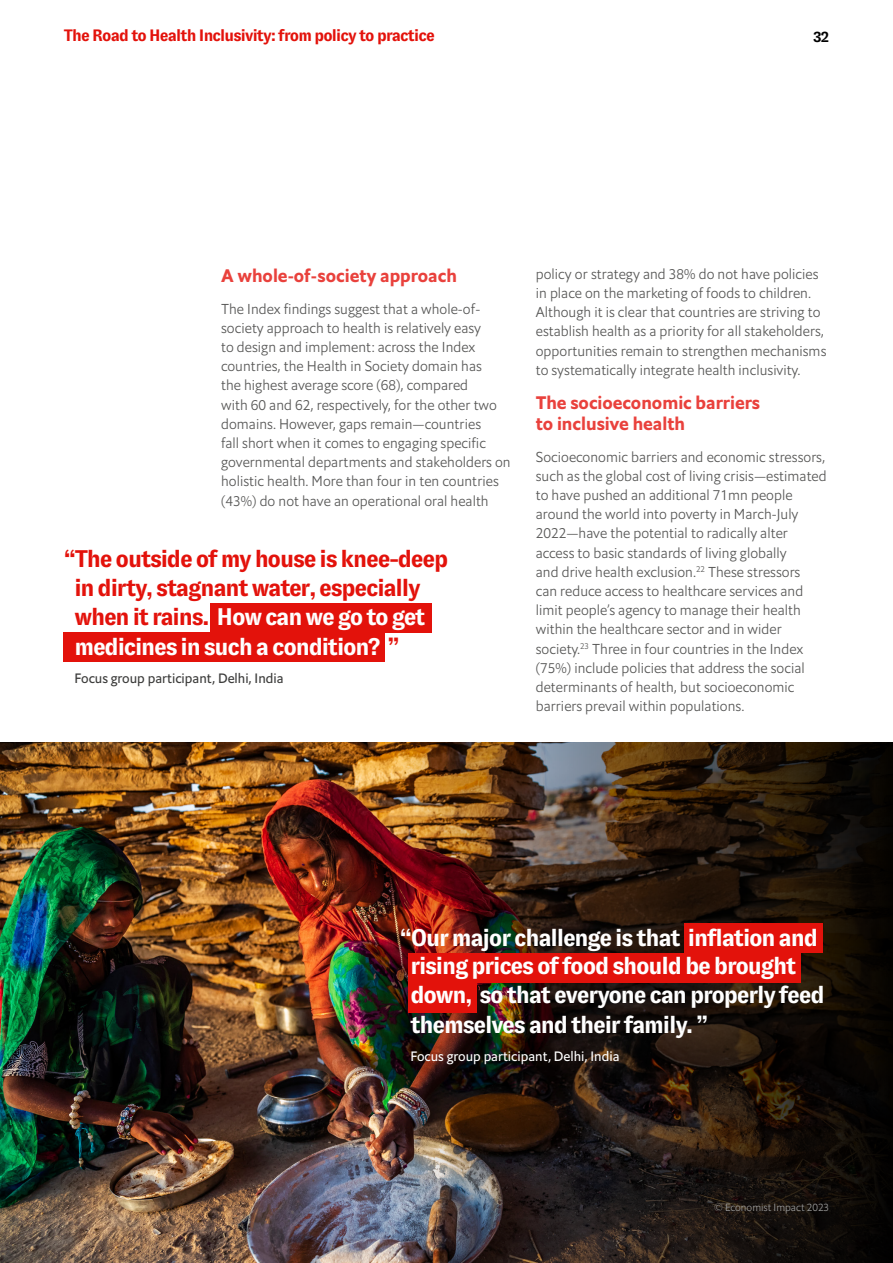
<style>
.page{position:relative;width:893px;height:1263px;background:#fff}
.page>*{position:absolute;margin:0;border:0;box-sizing:border-box;transform-origin:0 0}
.t1{font:700 24px/29.2px "GT Zirkon";letter-spacing:-.05em;color:#fff}
.t2{font:700 24px/29.2px "GT Zirkon";letter-spacing:-.05em;color:#e3120b}
.t3{font:18px/21px "Econ Sans Bol";color:#e9413c}
.t4{font:700 16.5px "GT Zirkon";letter-spacing:-.05em;color:#e3120b}
.t5{font:700 15px "GT Zirkon";color:#000}
.t6{font:14.25px/19.2px "Econ Sans Lig";letter-spacing:.005em;color:#575756}
.t7{font:13.5px "Econ Sans Reg";color:#3c3c3b}
.t8{font:13.5px "Econ Sans Reg";color:#fff}
.t9{font:10.5px "Econ Sans Lig";color:#9d9d9c}
.s1{color:#fff}
</style>
<div class="page">
<img style="left:0;top:742px;width:893px;height:521px">
<div style="left:64px;top:632px;width:321px;height:30px;background:#e3120b"></div>
<div style="left:210px;top:603px;width:222px;height:29px;background:#e3120b"></div>
<img style="left:400px;top:743px;width:493px;height:520px">
<div style="left:685px;top:923px;width:138px;height:30px;background:#e3120b"></div>
<div style="left:408px;top:953px;width:392px;height:30px;background:#e3120b"></div>
<div style="left:408px;top:983px;width:68px;height:30px;background:#e3120b"></div>
<p class="t4" style="left:64px;top:27px;width:373px">The Road to Health Inclusivity: from policy to practice</p>
<p class="t5" style="left:813px;top:28px;width:18px">32</p>
<p class="t3" style="left:221px;top:265px;width:237px">A whole-of-society approach</p>
<p class="t6" style="left:221px;top:299px;width:291px">The Index findings suggest that a whole-of&shy;society approach to health is relatively easy<br>to design and implement: across the Index countries, the Health in Society domain has<br>the highest average score (68), compared<br>with 60 and 62, respectively, for the other two domains. However, gaps remain—countries<br>fall short when it comes to engaging specific governmental departments and stakeholders on holistic health. More than four in ten countries (43%) do not have an operational oral health</p>
<h1 class="t2" style="left:74px;top:544px;width:375px;text-indent:-11px">“The outside of my house is knee-deep in dirty, stagnant water, especially when it rains. <span class="s1">How can we go to get medicines in such a condition?</span> ”</h1>
<p class="t7" style="left:74px;top:669px;width:211px">Focus group participant, Delhi, India</p>
<p class="t6" style="left:536px;top:264px;width:292px">policy or strategy and 38% do not have policies in place on the marketing of foods to children.<br>Although it is clear that countries are striving to establish health as a priority for all stakeholders, opportunities remain to strengthen mechanisms to systematically integrate health inclusivity.</p>
<p class="t3" style="left:536px;top:392px;width:226px">The socioeconomic barriers to inclusive health</p>
<p class="t6" style="left:536px;top:447px;width:292px">Socioeconomic barriers and economic stressors, such as the global cost of living crisis—estimated to have pushed an additional 71mn people around the world into poverty in March-July 2022—have the potential to radically alter access to basic standards of living globally<br>and drive health exclusion.<sup>22</sup> These stressors<br>can reduce access to healthcare services and limit people’s agency to manage their health within the healthcare sector and in wider society.<sup>23</sup> Three in four countries in the Index (75%) include policies that address the social determinants of health, but socioeconomic barriers prevail within populations.</p>
<h1 class="t1" style="left:410px;top:923px;width:416px;text-indent:-11px">“Our major challenge is that inflation and rising prices of food should be brought down, so that everyone can properly feed themselves and their family. ”</h1>
<p class="t8" style="left:410px;top:1047px;width:211px">Focus group participant, Delhi, India</p>
<p class="t9" style="left:714px;top:1201px;width:117px">© Economist Impact 2023</p>
</div>
